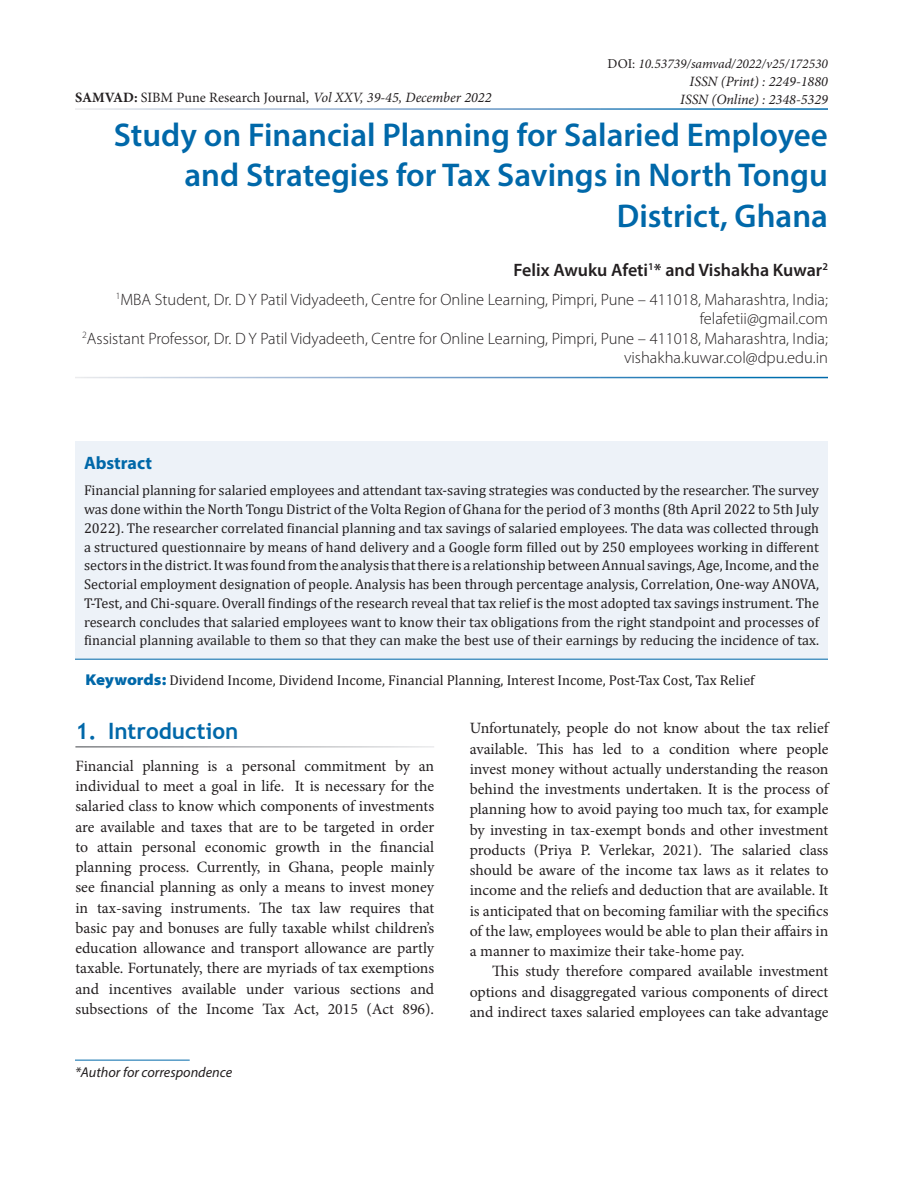
<style>
.page{position:relative;width:918px;height:1188px;background:#fff}
.page>*{position:absolute;margin:0;border:0;box-sizing:border-box;transform-origin:0 0}
.AT{font:600 33px/40.5px "Myriad Pro";color:#0068a9;text-align:right}
.t1{font:700 22.5px "Trebuchet MS";color:#0068a9}
.Author{font:600 18px "Myriad Pro";color:#231f20}
.Abs_Head{font:700 18px "Myriad Pro";color:#0068a9}
.Affiliation{font:300 16.5px/19.5px "Myriad Pro";color:#231f20;text-align:right}
.Text_Ind{font:15.75px/20.2px "Minion Pro";color:#231f20;text-align:justify}
.Abs_Text1{font:14.25px/18.8px "Cambria";color:#231f20;text-align:justify}
.Text{font:italic 14.25px "Minion Pro";color:#231f20}
.Keyword{font:14.25px "Cambria";color:#231f20}
.Footnote1{font:italic 14.25px "Myriad Pro";color:#231f20}
.Text-2{font:italic 13.5px "Minion Pro";color:#231f20}
.s1{font-weight:700;font-style:normal}
.s2{font-style:normal}
.s3{font-family:"Myriad Pro";font-weight:900;font-stretch:semi-expanded;font-size:15.75px;color:#0068a9}
</style>
<div class="page">
<div style="left:75px;top:441px;width:753px;height:218px;background:#edf2f8"></div>
<hr style="left:75px;top:659px;width:753px;height:1px;background:#0068a9">
<hr style="left:75px;top:1060px;width:115px;height:1px;background:#0068a9">
<p class="Text" style="left:75px;top:88px;width:418px"><span class="s1">SAMVAD:</span> <span class="s2">SIBM Pune Research Journal,</span> Vol XXV, 39-45, December 2022</p>
<p class="Text-2" style="left:608px;top:54px;width:222px"><span class="s2">DOI:</span> 10.53739/samvad/2022/v25/172530</p>
<p class="Text" style="left:690px;top:71px;width:140px">ISSN (Print) : 2249-1880</p>
<p class="Text" style="left:680px;top:89px;width:149px">ISSN (Online) : 2348-5329</p>
<p class="AT" style="left:114px;top:114px;width:716px">Study on Financial Planning for Salaried Employee and Strategies for Tax Savings in North Tongu<br>District, Ghana</p>
<p class="Author" style="left:514px;top:259px;width:316px">Felix Awuku Afeti<sup>1</sup>* and Vishakha Kuwar<sup>2</sup></p>
<p class="Affiliation" style="left:82px;top:290px;width:747px"><sup>1</sup>MBA Student, Dr. D Y Patil Vidyadeeth, Centre for Online Learning, Pimpri, Pune – 411018, Maharashtra, India; felafetii@gmail.com<br><sup>2</sup>Assistant Professor, Dr. D Y Patil Vidyadeeth, Centre for Online Learning, Pimpri, Pune – 411018, Maharashtra, India; vishakha.kuwar.col@dpu.edu.in</p>
<p class="Abs_Head" style="left:84px;top:451px;width:70px">Abstract</p>
<p class="Abs_Text1" style="left:84px;top:481px;width:737px">Financial planning for salaried employees and attendant tax-saving strategies was conducted by the researcher. The survey was done within the North Tongu District of the Volta Region of Ghana for the period of 3 months (8th April 2022 to 5th July 2022). The researcher correlated financial planning and tax savings of salaried employees. The data was collected through a structured questionnaire by means of hand delivery and a Google form filled out by 250 employees working in different sectors in the district. It was found from the analysis that there is a relationship between Annual savings, Age, Income, and the Sectorial employment designation of people. Analysis has been through percentage analysis, Correlation, One-way ANOVA, T-Test, and Chi-square. Overall findings of the research reveal that tax relief is the most adopted tax savings instrument. The research concludes that salaried employees want to know their tax obligations from the right standpoint and processes of financial planning available to them so that they can make the best use of their earnings by reducing the incidence of tax.</p>
<p class="Keyword" style="left:86px;top:671px;width:671px"><span class="s3">Keywords:</span> Dividend Income, Dividend Income, Financial Planning, Interest Income, Post-Tax Cost, Tax Relief</p>
<h1 class="t1" style="left:75px;top:717px;width:164px">1. Introduction</h1>
<p class="Text_Ind" style="left:75px;top:756px;width:360px">Financial planning is a personal commitment by an individual to meet a goal in life. It is necessary for the salaried class to know which components of investments are available and taxes that are to be targeted in order to attain personal economic growth in the financial planning process. Currently, in Ghana, people mainly see financial planning as only a means to invest money in tax-saving instruments. The tax law requires that basic pay and bonuses are fully taxable whilst children’s education allowance and transport allowance are partly taxable. Fortunately, there are myriads of tax exemptions and incentives available under various sections and subsections of the Income Tax Act, 2015 (Act 896).</p>
<p class="Footnote1" style="left:75px;top:1063px;width:159px">*Author for correspondence</p>
<p class="Text_Ind" style="left:470px;top:718px;width:360px">Unfortunately, people do not know about the tax relief available. This has led to a condition where people invest money without actually understanding the reason behind the investments undertaken. It is the process of planning how to avoid paying too much tax, for example by investing in tax-exempt bonds and other investment products (Priya P. Verlekar, 2021). The salaried class should be aware of the income tax laws as it relates to income and the reliefs and deduction that are available. It is anticipated that on becoming familiar with the specifics of the law, employees would be able to plan their affairs in a manner to maximize their take-home pay.</p>
<p class="Text_Ind" style="left:470px;top:961px;width:360px;text-indent:22px">This study therefore compared available investment options and disaggregated various components of direct and indirect taxes salaried employees can take advantage</p>
</div>
